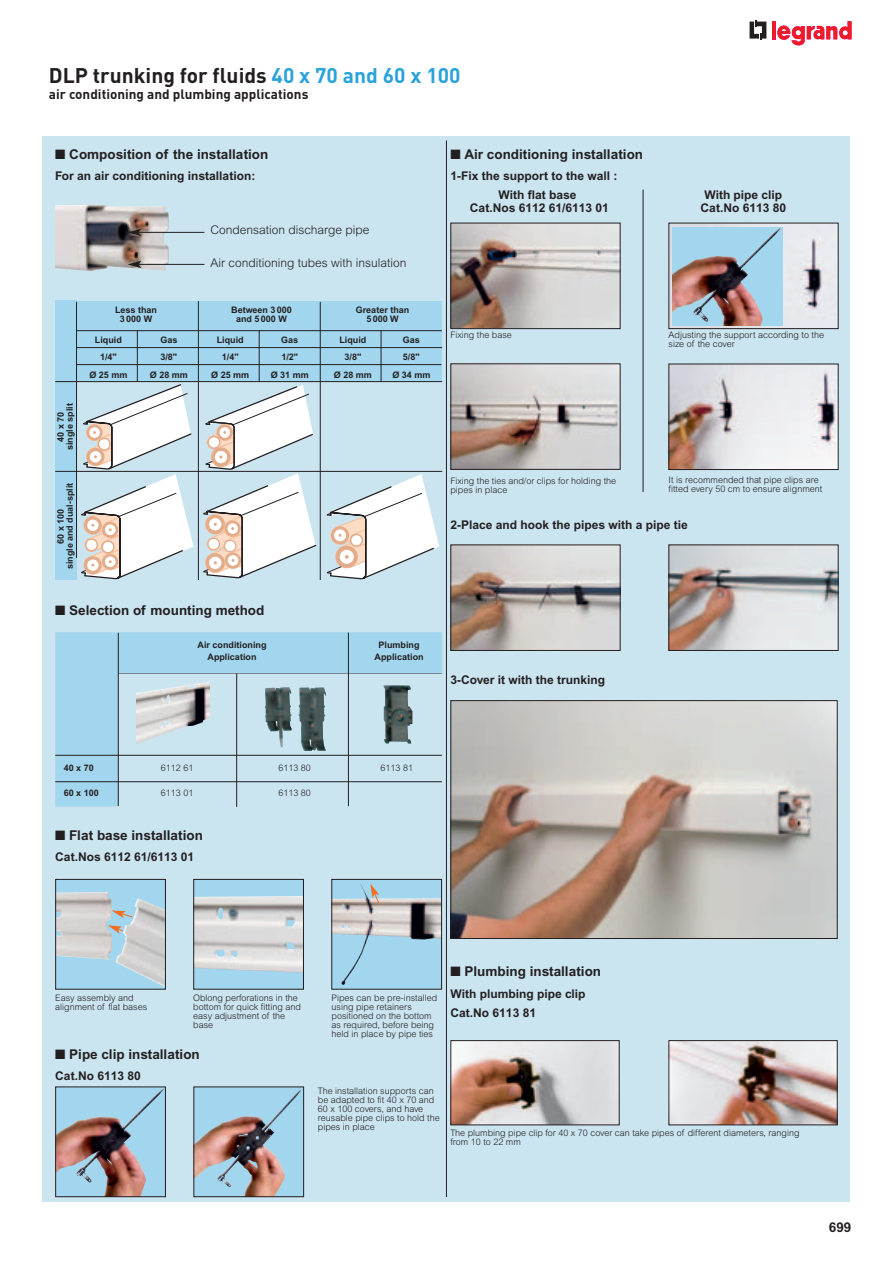
<style>
.page{position:relative;width:894px;height:1263px;background:#fff}
.page>*{position:absolute;margin:0;border:0;box-sizing:border-box;transform-origin:0 0}
.t1{font:700 21px "DIN";color:#231f20}
.t2{font:700 13.5px "Arial";color:#231f20}
.t3{font:700 13.5px "DIN";color:#231f20}
.t4{font:700 12px/19.2px "Arial";color:#231f20}
.t5{font:300 12px "Arial";color:#231f20}
.t6{font:300 9px/9px "Arial";color:#231f20}
.t7{font:700 9px/9px "Arial";color:#231f20;text-align:center}
.s1{color:#2aa2db}
</style>
<div class="page">
<div style="left:43px;top:136px;width:807px;height:1065px;background:#cae4f0"></div>
<hr style="left:446px;top:140px;width:1px;height:1057px;background:#231f20">
<svg style="left:750px;top:20px;width:16px;height:20px"></svg>
<svg style="left:772px;top:21px;width:4px;height:18px"></svg>
<svg style="left:777px;top:21px;width:75px;height:24px"></svg>
<img style="left:55px;top:205px;width:114px;height:66px">
<div style="left:55px;top:301px;width:387px;height:81px;background:#a1d6ee"></div>
<div style="left:55px;top:301px;width:22px;height:279px;background:#a1d6ee"></div>
<hr style="left:77px;top:330px;width:365px;height:1px;background:#231f20">
<hr style="left:77px;top:347px;width:365px;height:1px;background:#231f20">
<hr style="left:77px;top:364px;width:365px;height:1px;background:#231f20">
<hr style="left:55px;top:381px;width:387px;height:1px;background:#231f20">
<div style="left:56px;top:879px;width:109px;height:110px;background:#a1d6ee"></div>
<img style="left:57px;top:892px;width:107px;height:95px">
<div style="left:55px;top:879px;width:111px;height:111px;border:1px solid #231f20"></div>
<div style="left:56px;top:1087px;width:109px;height:110px;background:#a1d6ee"></div>
<img style="left:57px;top:1110px;width:89px;height:85px">
<div style="left:55px;top:1087px;width:111px;height:110px;border:1px solid #231f20"></div>
<img style="left:195px;top:1089px;width:107px;height:106px">
<img style="left:264px;top:1100px;width:29px;height:31px">
<div style="left:193px;top:1087px;width:111px;height:110px;border:1px solid #231f20"></div>
<div style="left:194px;top:879px;width:110px;height:110px;background:#a1d6ee"></div>
<img style="left:195px;top:896px;width:107px;height:77px">
<div style="left:193px;top:879px;width:111px;height:111px;border:1px solid #231f20"></div>
<div style="left:332px;top:879px;width:110px;height:110px;background:#a1d6ee"></div>
<img style="left:333px;top:883px;width:107px;height:102px">
<div style="left:331px;top:879px;width:111px;height:111px;border:1px solid #231f20"></div>
<img style="left:452px;top:225px;width:167px;height:102px">
<div style="left:450px;top:223px;width:171px;height:106px;border:1px solid #231f20"></div>
<img style="left:671px;top:225px;width:166px;height:102px">
<div style="left:669px;top:223px;width:170px;height:106px;border:1px solid #231f20"></div>
<img style="left:452px;top:1042px;width:166px;height:81px">
<div style="left:450px;top:1040px;width:170px;height:85px;border:1px solid #231f20"></div>
<img style="left:671px;top:1042px;width:165px;height:81px">
<div style="left:669px;top:1040px;width:169px;height:85px;border:1px solid #231f20"></div>
<img style="left:452px;top:365px;width:167px;height:103px">
<div style="left:450px;top:363px;width:171px;height:107px;border:1px solid #231f20"></div>
<img style="left:671px;top:366px;width:166px;height:102px">
<div style="left:669px;top:364px;width:170px;height:106px;border:1px solid #231f20"></div>
<img style="left:452px;top:547px;width:167px;height:102px">
<div style="left:450px;top:545px;width:171px;height:106px;border:1px solid #231f20"></div>
<img style="left:671px;top:547px;width:166px;height:102px">
<div style="left:669px;top:545px;width:170px;height:106px;border:1px solid #231f20"></div>
<img style="left:452px;top:702px;width:384px;height:235px">
<div style="left:450px;top:700px;width:388px;height:239px;border:1px solid #231f20"></div>
<hr style="left:643px;top:190px;width:1px;height:302px;background:#231f20">
<hr style="left:139px;top:232px;width:65px;height:1px;background:#231f20">
<svg style="left:128px;top:229px;width:13px;height:7px"></svg>
<hr style="left:139px;top:264px;width:65px;height:1px;background:#231f20">
<svg style="left:128px;top:261px;width:13px;height:7px"></svg>
<hr style="left:76px;top:302px;width:1px;height:256px;background:#231f20">
<hr style="left:137px;top:331px;width:1px;height:51px;background:#231f20">
<hr style="left:198px;top:301px;width:1px;height:279px;background:#231f20">
<hr style="left:259px;top:331px;width:1px;height:51px;background:#231f20">
<hr style="left:381px;top:331px;width:1px;height:50px;background:#231f20">
<hr style="left:55px;top:471px;width:387px;height:1px;background:#231f20">
<svg style="left:81px;top:384px;width:113px;height:195px"></svg>
<svg style="left:203px;top:385px;width:113px;height:193px"></svg>
<svg style="left:327px;top:474px;width:112px;height:105px"></svg>
<svg style="left:112px;top:911px;width:21px;height:7px"></svg>
<svg style="left:370px;top:884px;width:10px;height:21px"></svg>
<svg style="left:108px;top:925px;width:15px;height:9px"></svg>
<svg style="left:55px;top:632px;width:387px;height:175px"></svg>
<hr style="left:118px;top:633px;width:1px;height:173px;background:#231f20">
<hr style="left:55px;top:755px;width:387px;height:1px;background:#231f20">
<hr style="left:55px;top:781px;width:387px;height:1px;background:#231f20">
<div style="left:673px;top:227px;width:110px;height:98px;background:#a1d6ee"></div>
<img style="left:673px;top:249px;width:90px;height:76px">
<hr style="left:320px;top:302px;width:1px;height:278px;background:#231f20">
<img style="left:136px;top:681px;width:73px;height:64px">
<hr style="left:348px;top:633px;width:1px;height:173px;background:#231f20">
<h1 class="t1" style="left:49px;top:68px;width:413px">DLP trunking for fluids <span class="s1">40 x 70 and 60 x 100</span></h1>
<h2 class="t3" style="left:49px;top:89px;width:261px">air conditioning and plumbing applications</h2>
<h2 class="t2" style="left:55px;top:149px;width:215px">■ Composition of the installation</h2>
<h3 class="t4" style="left:55px;top:168px;width:202px">For an air conditioning installation:</h3>
<h2 class="t2" style="left:450px;top:149px;width:194px">■ Air conditioning installation</h2>
<h3 class="t4" style="left:499px;top:168px;width:120px;text-indent:-48px">1-Fix the support to the wall :<br>With flat base</h3>
<h3 class="t4" style="left:704px;top:187px;width:79px">With pipe clip</h3>
<h3 class="t5" style="left:210px;top:225px;width:161px">Condensation discharge pipe</h3>
<h3 class="t5" style="left:210px;top:258px;width:197px">Air conditioning tubes with insulation</h3>
<p class="t7" style="left:57px;top:450px;width:48px;rotate:-90deg">40 x 70 single split</p>
<p class="t7" style="left:57px;top:569px;width:88px;rotate:-90deg">60 x 100<br>single and dual-split</p>
<p class="t7" style="left:115px;top:306px;width:43px">Less than</p>
<p class="t7" style="left:231px;top:306px;width:62px">Between 3 000</p>
<p class="t7" style="left:356px;top:306px;width:55px">Greater than</p>
<p class="t7" style="left:120px;top:315px;width:34px">3000 W</p>
<p class="t7" style="left:236px;top:315px;width:52px">and 5 000 W</p>
<p class="t7" style="left:367px;top:315px;width:34px">5 000 W</p>
<p class="t7" style="left:95px;top:336px;width:28px">Liquid</p>
<p class="t7" style="left:160px;top:336px;width:19px">Gas</p>
<p class="t7" style="left:217px;top:336px;width:28px">Liquid</p>
<p class="t7" style="left:281px;top:336px;width:19px">Gas</p>
<p class="t7" style="left:339px;top:336px;width:28px">Liquid</p>
<p class="t7" style="left:403px;top:336px;width:19px">Gas</p>
<p class="t7" style="left:100px;top:353px;width:18px">1/4"</p>
<p class="t7" style="left:160px;top:353px;width:18px">3/8"</p>
<p class="t7" style="left:222px;top:353px;width:18px">1/4"</p>
<p class="t7" style="left:281px;top:353px;width:18px">1/2"</p>
<p class="t7" style="left:345px;top:353px;width:18px">3/8"</p>
<p class="t7" style="left:403px;top:353px;width:18px">5/8"</p>
<p class="t7" style="left:89px;top:371px;width:40px">Ø 25 mm</p>
<p class="t7" style="left:150px;top:371px;width:40px">Ø 28 mm</p>
<p class="t7" style="left:211px;top:371px;width:40px">Ø 25 mm</p>
<p class="t7" style="left:271px;top:371px;width:40px">Ø 31 mm</p>
<p class="t7" style="left:334px;top:371px;width:40px">Ø 28 mm</p>
<p class="t7" style="left:392px;top:371px;width:40px">Ø 34 mm</p>
<h2 class="t2" style="left:55px;top:605px;width:211px">■ Selection of mounting method</h2>
<p class="t7" style="left:198px;top:641px;width:70px">Air conditioning</p>
<p class="t7" style="left:379px;top:641px;width:42px">Plumbing</p>
<p class="t7" style="left:208px;top:653px;width:51px">Application</p>
<p class="t7" style="left:375px;top:653px;width:51px">Application</p>
<h3 class="t4" style="left:470px;top:200px;width:140px">Cat.Nos 6112 61/6113 01</h3>
<h3 class="t4" style="left:701px;top:200px;width:87px">Cat.No 6113 80</h3>
<p class="t6" style="left:450px;top:331px;width:63px">Fixing the base</p>
<p class="t6" style="left:669px;top:331px;width:157px">Adjusting the support according to the size of the cover</p>
<p class="t6" style="left:450px;top:477px;width:167px">Fixing the ties and/or clips for holding the pipes in place</p>
<p class="t6" style="left:669px;top:476px;width:155px">It is recommended that pipe clips are fitted every 50 cm to ensure alignment</p>
<h3 class="t4" style="left:450px;top:516px;width:239px">2-Place and hook the pipes with a pipe tie</h3>
<h3 class="t4" style="left:450px;top:672px;width:156px">3-Cover it with the trunking</h3>
<p class="t7" style="left:64px;top:764px;width:32px">40 x 70</p>
<p class="t6" style="left:161px;top:764px;width:34px">6112 61</p>
<p class="t6" style="left:278px;top:764px;width:34px">6113 80</p>
<p class="t6" style="left:381px;top:764px;width:34px">6113 81</p>
<p class="t7" style="left:64px;top:790px;width:37px">60 x 100</p>
<p class="t6" style="left:161px;top:790px;width:34px">6113 01</p>
<p class="t6" style="left:278px;top:790px;width:34px">6113 80</p>
<h2 class="t2" style="left:55px;top:830px;width:149px">■ Flat base installation</h2>
<h3 class="t4" style="left:55px;top:849px;width:140px">Cat.Nos 6112 61/6113 01</h3>
<p class="t6" style="left:55px;top:995px;width:94px">Easy assembly and alignment of flat bases</p>
<p class="t6" style="left:193px;top:995px;width:109px">Oblong perforations in the bottom for quick fitting and easy adjustment of the base</p>
<p class="t6" style="left:332px;top:995px;width:107px">Pipes can be pre-installed using pipe retainers positioned on the bottom as required, before being held in place by pipe ties</p>
<h2 class="t2" style="left:55px;top:1049px;width:146px">■ Pipe clip installation</h2>
<h3 class="t4" style="left:55px;top:1068px;width:87px">Cat.No 6113 80</h3>
<p class="t6" style="left:318px;top:1087px;width:123px">The installation supports can be adapted to fit 40 x 70 and<br>60 x 100 covers, and have reusable pipe clips to hold the pipes in place</p>
<h2 class="t2" style="left:450px;top:967px;width:152px">■ Plumbing installation</h2>
<h3 class="t4" style="left:450px;top:985px;width:137px">With plumbing pipe clip<br>Cat.No 6113 81</h3>
<p class="t6" style="left:450px;top:1129px;width:351px">The plumbing pipe clip for 40 x 70 cover can take pipes of different diameters, ranging from 10 to 22 mm</p>
<h2 class="t2" style="left:829px;top:1223px;width:24px">699</h2>
</div>
